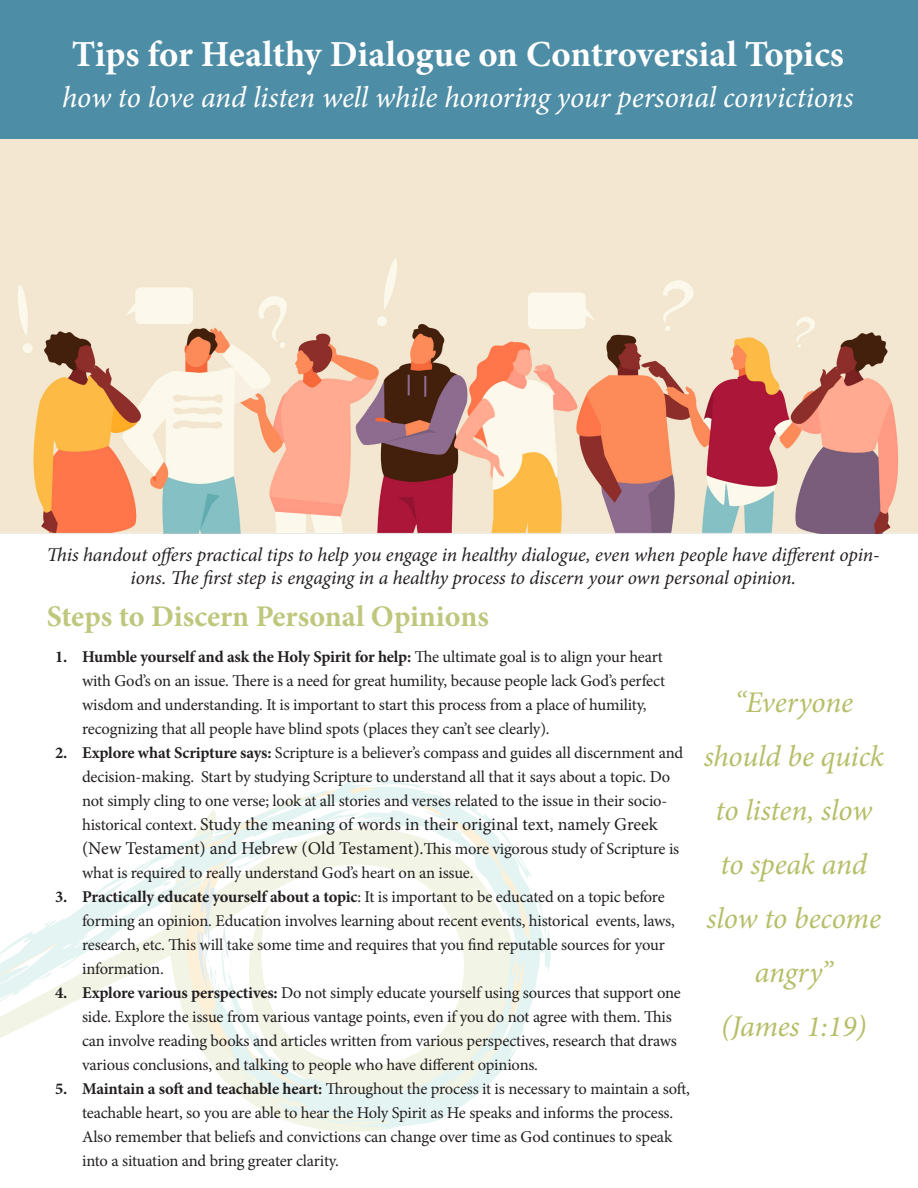
<style>
.page{position:relative;width:918px;height:1188px;background:#fff}
.page>*{position:absolute;margin:0;border:0;box-sizing:border-box;transform-origin:0 0}
.t1{font:700 36.75px "Minion Pro";letter-spacing:-.005em;color:#fff}
.t2{font:italic 30px/54px "Minion Pro";letter-spacing:-.01em;color:#b6be68;text-align:center}
.t3{font:italic 30px "Minion Pro";letter-spacing:-.005em;color:#fff}
.t4{font:700 30px "Minion Pro";color:#bfc77d}
.t5{font:italic 19.5px/22.5px "Minion Pro";letter-spacing:-.01em;color:#231f20;text-align:center}
.t6{font:18px/24px "Minion Pro";letter-spacing:-.005em;color:#231f20}
.t7{font:16.5px/24px "Minion Pro";letter-spacing:-.015em;color:#231f20}
.s1{font-weight:700}
.s2{font-size:16.5px}
</style>
<div class="page">
<svg style="left:0;top:779px;width:551px;height:351px"></svg>
<svg style="left:197px;top:879px;width:19px;height:112px"></svg>
<svg style="left:223px;top:925px;width:8px;height:41px"></svg>
<svg style="left:43px;top:921px;width:9px;height:7px"></svg>
<svg style="left:4px;top:946px;width:11px;height:7px"></svg>
<svg style="left:37px;top:972px;width:16px;height:8px"></svg>
<img style="left:0;top:138px;width:918px;height:396px">
<div style="left:0;top:0;width:918px;height:138px;background:#4e8da6"></div>
<p class="t1" style="left:72px;top:28px;width:773px">Tips for Healthy Dialogue on Controversial Topics</p>
<p class="t3" style="left:62px;top:77px;width:793px">how to love and listen well while honoring your personal convictions</p>
<p class="t5" style="left:47px;top:544px;width:834px">This handout offers practical tips to help you engage in healthy dialogue, even when people have different opin&shy;ions. The first step is engaging in a healthy process to discern your own personal opinion.</p>
<p class="t4" style="left:47px;top:596px;width:444px">Steps to Discern Personal Opinions</p>
<p class="t7" style="left:82px;top:644px;width:585px;text-indent:-27px"><span class="s1">1. Humble yourself and ask the Holy Spirit for help:</span> The ultimate goal is to align your heart with God’s on an issue. There is a need for great humility, because people lack God’s perfect wisdom and understanding. It is important to start this process from a place of humility, recognizing that all people have blind spots (places they can’t see clearly).</p>
<p class="t7" style="left:82px;top:740px;width:603px;text-indent:-27px"><span class="s1">2. Explore what Scripture says:</span> Scripture is a believer’s compass and guides all discernment and decision-making. Start by studying Scripture to understand all that it says about a topic. Do not simply cling to one verse; look at all stories and verses related to the issue in their socio-</p>
<p class="t6" style="left:82px;top:812px;width:599px"><span class="s2">historical context.</span> Study the meaning of words in their original text, namely Greek (New Testament) and Hebrew (Old Testament).<span class="s2">This more vigorous study of Scripture is</span></p>
<p class="t7" style="left:82px;top:860px;width:393px">what is required to really understand God’s heart on an issue.</p>
<p class="t7" style="left:82px;top:884px;width:594px;text-indent:-27px"><span class="s1">3. Practically educate yourself about a topic</span>: It is important to be educated on a topic before forming an opinion. Education involves learning about recent events, historical events, laws, research, etc. This will take some time and requires that you find reputable sources for your information.</p>
<p class="t7" style="left:82px;top:980px;width:600px;text-indent:-27px"><span class="s1">4. Explore various perspectives:</span> Do not simply educate yourself using sources that support one side. Explore the issue from various vantage points, even if you do not agree with them. This can involve reading books and articles written from various perspectives, research that draws various conclusions, and talking to people who have different opinions.</p>
<p class="t7" style="left:82px;top:1076px;width:609px;text-indent:-27px"><span class="s1">5. Maintain a soft and teachable heart:</span> Throughout the process it is necessary to maintain a soft, teachable heart, so you are able to hear the Holy Spirit as He speaks and informs the process.<br>Also remember that beliefs and convictions can change over time as God continues to speak into a situation and bring greater clarity.</p>
<p class="t2" style="left:704px;top:675px;width:182px">“Everyone should be quick to listen, slow to speak and slow to become angry”</p>
<p class="t2" style="left:721px;top:999px;width:147px">(James 1:19)</p>
</div>
